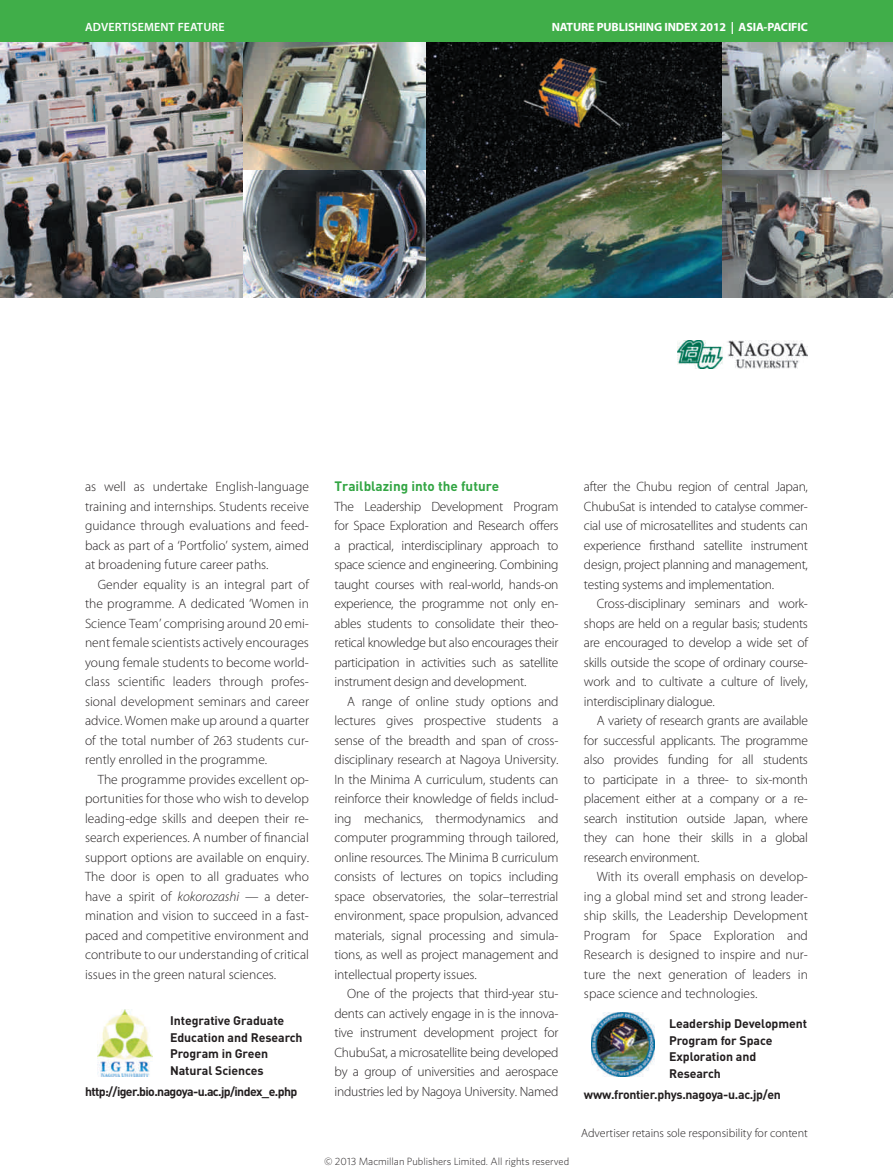
<style>
.page{position:relative;width:893px;height:1174px;background:#fff}
.page>*{position:absolute;margin:0;border:0;box-sizing:border-box;transform-origin:0 0}
.t1{font:300 13.5px/19.5px "Myriad Pro";letter-spacing:-.015em;color:#231f20;text-align:justify}
.t2{font:700 13.5px "DIN Pro";color:#32a543}
.t3{font:700 12.3px/16.5px "DIN Pro";letter-spacing:-.005em;color:#231f20}
.t4{font:700 12.3px "DIN Pro";letter-spacing:-.05em;color:#231f20}
.t5{font:700 12.3px "DIN Pro";letter-spacing:-.025em;color:#231f20}
.t6{font:300 12px "Myriad Pro";color:#231f20}
.t7{font:700 12px "Myriad Pro";letter-spacing:-.01em;color:#fff}
.t8{font:600 12px "Myriad Pro";letter-spacing:.01em;color:#fff}
.t9{font:300 10.5px "Whitney";color:#231f20}
.s1{font-style:italic}
</style>
<div class="page">
<div style="left:0;top:0;width:893px;height:43px;background:#40ae49"></div>
<img style="left:0;top:43px;width:893px;height:255px">
<img style="left:677px;top:340px;width:131px;height:28px">
<img style="left:97px;top:1009px;width:55px;height:67px">
<img style="left:591px;top:1013px;width:64px;height:63px">
<p class="t8" style="left:85px;top:20px;width:141px">ADVERTISEMENT FEATURE</p>
<p class="t7" style="left:552px;top:19px;width:258px">NATURE PUBLISHING INDEX 2012 | ASIA-PACIFIC</p>
<p class="t1" style="left:85px;top:477px;width:225px">as well as undertake English-language training and internships. Students receive guidance through evaluations and feed&shy;back as part of a ‘Portfolio’ system, aimed at broadening future career paths.</p>
<p class="t1" style="left:85px;top:574px;width:225px;text-indent:13px">Gender equality is an integral part of the programme. A dedicated ‘Women in Science Team’ comprising around 20 emi&shy;nent female scientists actively encourages young female students to become world&shy;class scientific leaders through profes&shy;sional development seminars and career advice. Women make up around a quarter of the total number of 263 students cur&shy;rently enrolled in the programme.</p>
<p class="t1" style="left:85px;top:769px;width:225px;text-indent:13px">The programme provides excellent op&shy;portunities for those who wish to develop leading-edge skills and deepen their re&shy;search experiences. A number of financial support options are available on enquiry.<br>The door is open to all graduates who have a spirit of <span class="s1">kokorozashi</span> — a deter&shy;mination and vision to succeed in a fast&shy;paced and competitive environment and contribute to our understanding of critical issues in the green natural sciences.</p>
<p class="t3" style="left:170px;top:1012px;width:134px">Integrative Graduate<br>Education and Research<br>Program in Green<br>Natural Sciences</p>
<p class="t4" style="left:85px;top:1083px;width:214px">http://iger.bio.nagoya-u.ac.jp/index_e.php</p>
<p class="t2" style="left:334px;top:477px;width:166px">Trailblazing into the future</p>
<p class="t1" style="left:334px;top:496px;width:225px">The Leadership Development Program for Space Exploration and Research offers a practical, interdisciplinary approach to space science and engineering. Combining taught courses with real-world, hands-on experience, the programme not only en&shy;ables students to consolidate their theo&shy;retical knowledge but also encourages their participation in activities such as satellite instrument design and development.</p>
<p class="t1" style="left:334px;top:691px;width:225px;text-indent:13px">A range of online study options and lectures gives prospective students a sense of the breadth and span of cross&shy;disciplinary research at Nagoya University.<br>In the Minima A curriculum, students can reinforce their knowledge of fields includ&shy;ing mechanics, thermodynamics and computer programming through tailored, online resources. The Minima B curriculum consists of lectures on topics including space observatories, the solar–terrestrial environment, space propulsion, advanced materials, signal processing and simula&shy;tions, as well as project management and intellectual property issues.</p>
<p class="t1" style="left:334px;top:983px;width:225px;text-indent:13px">One of the projects that third-year stu&shy;dents can actively engage in is the innova&shy;tive instrument development project for ChubuSat, a microsatellite being developed by a group of universities and aerospace industries led by Nagoya University. Named</p>
<p class="t9" style="left:324px;top:1154px;width:247px">© 2013 Macmillan Publishers Limited. All rights reserved</p>
<p class="t1" style="left:584px;top:476px;width:225px">after the Chubu region of central Japan, ChubuSat is intended to catalyse commer&shy;cial use of microsatellites and students can experience firsthand satellite instrument design, project planning and management, testing systems and implementation.</p>
<p class="t1" style="left:584px;top:593px;width:225px;text-indent:13px">Cross-disciplinary seminars and work&shy;shops are held on a regular basis; students are encouraged to develop a wide set of skills outside the scope of ordinary course&shy;work and to cultivate a culture of lively, interdisciplinary dialogue.</p>
<p class="t1" style="left:584px;top:710px;width:225px;text-indent:13px">A variety of research grants are available for successful applicants. The programme also provides funding for all students to participate in a three- to six-month placement either at a company or a re&shy;search institution outside Japan, where they can hone their skills in a global research environment.</p>
<p class="t1" style="left:584px;top:866px;width:225px;text-indent:13px">With its overall emphasis on develop&shy;ing a global mind set and strong leader&shy;ship skills, the Leadership Development Program for Space Exploration and Research is designed to inspire and nur&shy;ture the next generation of leaders in space science and technologies.</p>
<p class="t3" style="left:669px;top:1015px;width:140px">Leadership Development<br>Program for Space<br>Exploration and<br>Research</p>
<p class="t5" style="left:584px;top:1086px;width:198px">www.frontier.phys.nagoya-u.ac.jp/en</p>
<p class="t6" style="left:581px;top:1126px;width:228px">Advertiser retains sole responsibility for content</p>
</div>
